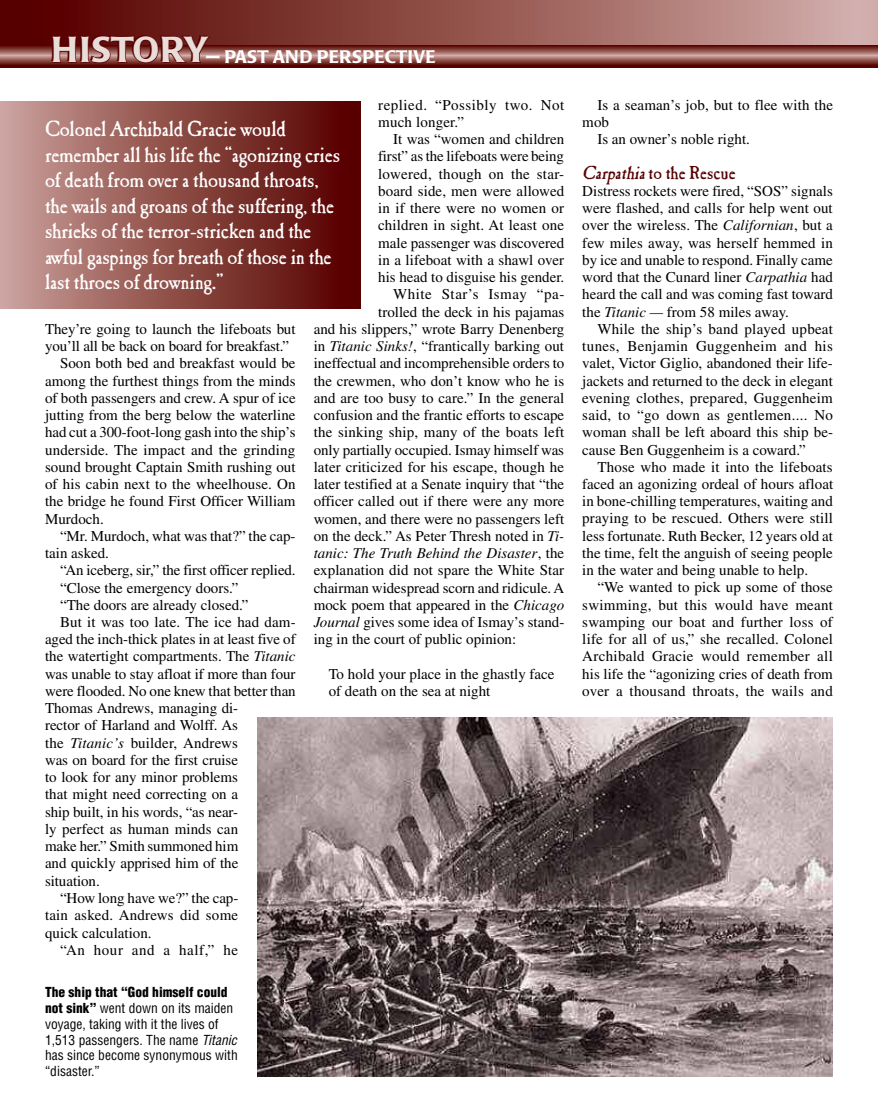
<style>
.page{position:relative;width:878px;height:1107px;background:#fff}
.page>*{position:absolute;margin:0;border:0;box-sizing:border-box;transform-origin:0 0}
.t1{font:21px/25.5px "Caslon Antique";letter-spacing:-.01em;color:#fff}
.t2{font:500 18px "Poppl Laudatio";color:#fff;scale:1.2 1}
.t3{font:18px "Caslon Antique";color:#560000}
.t4{font:15px/17.2px "Times";color:#000;text-align:justify}
.t5{font:15px/17.2px "Times";letter-spacing:.035em;color:#000}
.t6{font:italic 15px "Times";color:#000}
.t7{font:15px "Times";letter-spacing:.02em;color:#000}
.t8{font:condensed 13.5px/15.8px "Helvetica";color:#000}
.s1{font-size:35.7px;color:#e8ddd8}
.s2{font-style:italic}
.s3{font-style:normal}
.s4{font-weight:900}
</style>
<div class="page">
<div style="left:0;top:101px;width:360px;height:207px;background:linear-gradient(to right,#c9a099,#520000)"></div>
<div style="left:0;top:0;width:878px;height:57px;background:linear-gradient(to right,#4f0000,#d2ada7)"></div>
<img style="left:258px;top:718px;width:574px;height:359px">
<svg style="left:0;top:45px;width:878px;height:23px"></svg>
<svg style="left:52px;top:24px;width:159px;height:39px"></svg>
<p class="t2" style="left:51px;top:49px;width:322px"><span class="s1">HISTORY</span>— PAST AND PERSPECTIVE</p>
<p class="t5" style="left:378px;top:97px;width:187px">replied. “Possibly two. Not much longer.”</p>
<p class="t4" style="left:393px;top:132px;width:172px">It was “women and children</p>
<p class="t4" style="left:378px;top:149px;width:187px">first” as the lifeboats were being</p>
<p class="t7" style="left:378px;top:168px;width:187px">lowered, though on the star-</p>
<p class="t4" style="left:378px;top:184px;width:188px">board side, men were allowed</p>
<p class="t4" style="left:378px;top:201px;width:187px">in if there were no women or</p>
<p class="t4" style="left:378px;top:218px;width:187px">children in sight. At least one</p>
<p class="t4" style="left:378px;top:235px;width:187px">male passenger was discovered</p>
<p class="t4" style="left:378px;top:253px;width:187px">in a lifeboat with a shawl over</p>
<p class="t4" style="left:378px;top:270px;width:187px">his head to disguise his gender.</p>
<p class="t5" style="left:393px;top:287px;width:173px">White Star’s Ismay “pa-</p>
<p class="t4" style="left:378px;top:304px;width:187px">trolled the deck in his pajamas</p>
<p class="t4" style="left:314px;top:322px;width:252px">and his slippers,” wrote Barry Denenberg</p>
<p class="t4" style="left:314px;top:339px;width:252px">in <span class="s2">Titanic Sinks!</span>, “frantically barking out</p>
<p class="t4" style="left:314px;top:356px;width:252px">ineffectual and incomprehensible orders to</p>
<p class="t4" style="left:314px;top:373px;width:252px">the crewmen, who don’t know who he is</p>
<p class="t4" style="left:314px;top:391px;width:252px">and are too busy to care.” In the general</p>
<p class="t4" style="left:314px;top:408px;width:252px">confusion and the frantic efforts to escape</p>
<p class="t4" style="left:314px;top:425px;width:252px">the sinking ship, many of the boats left</p>
<p class="t4" style="left:314px;top:442px;width:252px">only partially occupied. Ismay himself was</p>
<p class="t4" style="left:314px;top:460px;width:252px">later criticized for his escape, though he</p>
<p class="t4" style="left:314px;top:477px;width:252px">later testified at a Senate inquiry that “the</p>
<p class="t4" style="left:314px;top:494px;width:252px">officer called out if there were any more</p>
<p class="t4" style="left:314px;top:511px;width:252px">women, and there were no passengers left</p>
<p class="t4" style="left:314px;top:529px;width:252px">on the deck.” As Peter Thresh noted in <span class="s2">Ti-</span></p>
<p class="t6" style="left:314px;top:548px;width:252px">tanic: The Truth Behind the Disaster<span class="s3">, the</span></p>
<p class="t4" style="left:314px;top:563px;width:252px">explanation did not spare the White Star</p>
<p class="t4" style="left:314px;top:580px;width:252px">chairman widespread scorn and ridicule. A</p>
<p class="t4" style="left:314px;top:598px;width:252px">mock poem that appeared in the <span class="s2">Chicago</span></p>
<p class="t4" style="left:314px;top:615px;width:252px"><span class="s2">Journal</span> gives some idea of Ismay’s stand-</p>
<p class="t4" style="left:314px;top:632px;width:204px">ing in the court of public opinion:</p>
<p class="t4" style="left:329px;top:667px;width:227px">To hold your place in the ghastly face of death on the sea at night</p>
<p class="t1" style="left:45px;top:118px;width:296px">Colonel Archibald Gracie would remember all his life the “agonizing cries of death from over a thousand throats, the wails and groans of the suffering, the shrieks of the terror-stricken and the awful gaspings for breath of those in the last throes of drowning.”</p>
<p class="t4" style="left:45px;top:322px;width:252px">They’re going to launch the lifeboats but</p>
<p class="t4" style="left:45px;top:339px;width:245px">you’ll all be back on board for breakfast.”</p>
<p class="t4" style="left:60px;top:356px;width:237px">Soon both bed and breakfast would be</p>
<p class="t4" style="left:45px;top:373px;width:252px">among the furthest things from the minds</p>
<p class="t4" style="left:45px;top:391px;width:252px">of both passengers and crew. A spur of ice</p>
<p class="t4" style="left:45px;top:408px;width:252px">jutting from the berg below the waterline</p>
<p class="t4" style="left:45px;top:425px;width:252px">had cut a 300-foot-long gash into the ship’s</p>
<p class="t4" style="left:45px;top:442px;width:252px">underside. The impact and the grinding</p>
<p class="t4" style="left:45px;top:460px;width:252px">sound brought Captain Smith rushing out</p>
<p class="t4" style="left:45px;top:477px;width:252px">of his cabin next to the wheelhouse. On</p>
<p class="t4" style="left:45px;top:494px;width:252px">the bridge he found First Officer William</p>
<p class="t4" style="left:45px;top:511px;width:60px">Murdoch.</p>
<p class="t4" style="left:60px;top:529px;width:237px">“Mr. Murdoch, what was that?” the cap-</p>
<p class="t4" style="left:45px;top:546px;width:66px">tain asked.</p>
<p class="t4" style="left:60px;top:563px;width:237px">“An iceberg, sir,” the first officer replied.</p>
<p class="t4" style="left:60px;top:580px;width:180px">“Close the emergency doors.”</p>
<p class="t4" style="left:60px;top:598px;width:190px">“The doors are already closed.”</p>
<p class="t4" style="left:60px;top:615px;width:237px">But it was too late. The ice had dam-</p>
<p class="t4" style="left:45px;top:632px;width:252px">aged the inch-thick plates in at least five of</p>
<p class="t4" style="left:45px;top:649px;width:252px">the watertight compartments. The <span class="s2">Titanic</span></p>
<p class="t4" style="left:45px;top:667px;width:252px">was unable to stay afloat if more than four</p>
<p class="t4" style="left:45px;top:684px;width:252px">were flooded. No one knew that better than</p>
<p class="t4" style="left:45px;top:701px;width:195px">Thomas Andrews, managing di-</p>
<p class="t4" style="left:45px;top:718px;width:194px">rector of Harland and Wolff. As</p>
<p class="t4" style="left:45px;top:736px;width:195px">the <span class="s2">Titanic’s</span> builder, Andrews</p>
<p class="t4" style="left:45px;top:753px;width:194px">was on board for the first cruise</p>
<p class="t4" style="left:45px;top:770px;width:194px">to look for any minor problems</p>
<p class="t4" style="left:45px;top:787px;width:195px">that might need correcting on a</p>
<p class="t4" style="left:45px;top:805px;width:195px">ship built, in his words, “as near-</p>
<p class="t4" style="left:45px;top:822px;width:195px">ly perfect as human minds can</p>
<p class="t4" style="left:45px;top:839px;width:195px">make her.” Smith summoned him</p>
<p class="t4" style="left:45px;top:856px;width:195px">and quickly apprised him of the</p>
<p class="t4" style="left:45px;top:874px;width:56px">situation.</p>
<p class="t4" style="left:60px;top:891px;width:180px">“How long have we?” the cap-</p>
<p class="t4" style="left:45px;top:908px;width:195px">tain asked. Andrews did some</p>
<p class="t4" style="left:45px;top:925px;width:108px">quick calculation.</p>
<p class="t5" style="left:60px;top:943px;width:180px">“An hour and a half,” he</p>
<p class="t8" style="left:45px;top:985px;width:195px"><span class="s4">The ship that “God himself could not sink”</span> went down on its maiden voyage, taking with it the lives of<br>1,513 passengers. The name <span class="s2">Titanic </span>has since become synonymous with “disaster.”</p>
<p class="t4" style="left:597px;top:97px;width:237px">Is a seaman’s job, but to flee with the</p>
<p class="t4" style="left:582px;top:115px;width:28px">mob</p>
<p class="t4" style="left:597px;top:132px;width:154px">Is an owner’s noble right.</p>
<p class="t3" style="left:582px;top:165px;width:155px"><span class="s2">Carpathia</span> to the Rescue</p>
<p class="t4" style="left:582px;top:184px;width:252px">Distress rockets were fired, “SOS” signals were flashed, and calls for help went out over the wireless. The <span class="s2">Californian</span>, but a few miles away, was herself hemmed in by ice and unable to respond. Finally came word that the Cunard liner <span class="s2">Carpathia</span> had heard the call and was coming fast toward the <span class="s2">Titanic —</span> from 58 miles away.</p>
<p class="t4" style="left:582px;top:322px;width:252px;text-indent:15px">While the ship’s band played upbeat tunes, Benjamin Guggenheim and his valet, Victor Giglio, abandoned their life&shy;jackets and returned to the deck in elegant evening clothes, prepared, Guggenheim said, to “go down as gentlemen.... No woman shall be left aboard this ship be&shy;cause Ben Guggenheim is a coward.”</p>
<p class="t4" style="left:582px;top:460px;width:252px;text-indent:15px">Those who made it into the lifeboats faced an agonizing ordeal of hours afloat in bone-chilling temperatures, waiting and praying to be rescued. Others were still less fortunate. Ruth Becker, 12 years old at the time, felt the anguish of seeing people in the water and being unable to help.</p>
<p class="t4" style="left:582px;top:580px;width:252px;text-indent:15px">“We wanted to pick up some of those swimming, but this would have meant swamping our boat and further loss of life for all of us,” she recalled. Colonel Archibald Gracie would remember all his life the “agonizing cries of death from over a thousand throats, the wails and</p>
</div>
